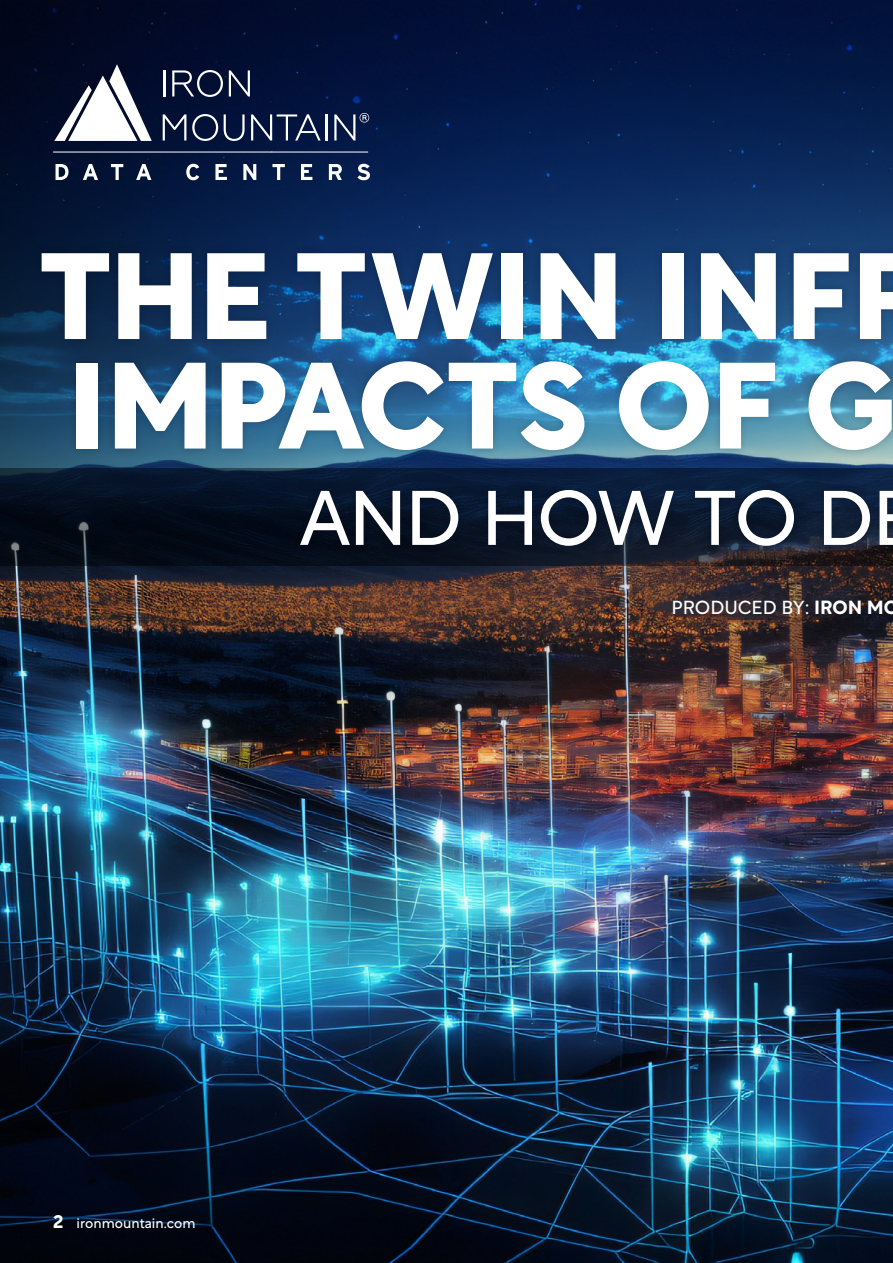
<style>
.page{position:relative;width:893px;height:1263px;background:#fff}
.page>*{position:absolute;margin:0;border:0;box-sizing:border-box;transform-origin:0 0}
.t1{font:800 120px/109.5px "Rotunda";letter-spacing:-.005em;color:#fff}
.t2{font:76.5px "Rotunda";letter-spacing:-.03em;color:#fff}
.Auther_Copy{font:18.75px "Rotunda";color:#fff}
.t3{font:13.5px "Rotunda";color:#fff}
.s1{font-weight:700;font-size:18px}
.s2{font-weight:700}
</style>
<div class="page">
<img style="left:0;top:0;width:893px;height:1263px">
<svg style="left:0;top:468px;width:893px;height:98px;background:#10141e"></svg>
<div style="left:33px;top:243px;width:860px;height:311px;background:#000;opacity:.2"></div>
<svg style="left:56px;top:164px;width:12px;height:16px"></svg>
<svg style="left:83px;top:164px;width:15px;height:16px"></svg>
<svg style="left:111px;top:164px;width:12px;height:16px"></svg>
<svg style="left:136px;top:164px;width:15px;height:16px"></svg>
<svg style="left:186px;top:164px;width:13px;height:16px"></svg>
<svg style="left:215px;top:164px;width:12px;height:16px"></svg>
<svg style="left:243px;top:164px;width:13px;height:16px"></svg>
<svg style="left:272px;top:164px;width:13px;height:16px"></svg>
<svg style="left:301px;top:164px;width:11px;height:16px"></svg>
<svg style="left:329px;top:164px;width:13px;height:16px"></svg>
<svg style="left:357px;top:164px;width:13px;height:16px"></svg>
<svg style="left:54px;top:64px;width:98px;height:77px"></svg>
<hr style="left:163px;top:70px;width:2px;height:26px;background:#fff">
<svg style="left:172px;top:70px;width:51px;height:27px"></svg>
<svg style="left:229px;top:70px;width:21px;height:26px"></svg>
<svg style="left:163px;top:114px;width:23px;height:26px"></svg>
<svg style="left:192px;top:114px;width:26px;height:27px"></svg>
<svg style="left:224px;top:114px;width:21px;height:27px"></svg>
<svg style="left:251px;top:114px;width:70px;height:26px;background:#394769"></svg>
<hr style="left:325px;top:114px;width:2px;height:26px;background:#fff">
<svg style="left:334px;top:113px;width:35px;height:27px"></svg>
<p class="t1" style="left:42px;top:231px;width:855px">THE TWIN INF<br>IMPACTS OF G</p>
<p class="t2" style="left:300px;top:456px;width:576px">AND HOW TO D</p>
<p class="t3" style="left:53px;top:1212px;width:144px"><span class="s1">2</span> ironmountain.com</p>
<p class="Auther_Copy" style="left:671px;top:592px;width:229px">PRODUCED BY: <span class="s2">IRON MO</span></p>
</div>
